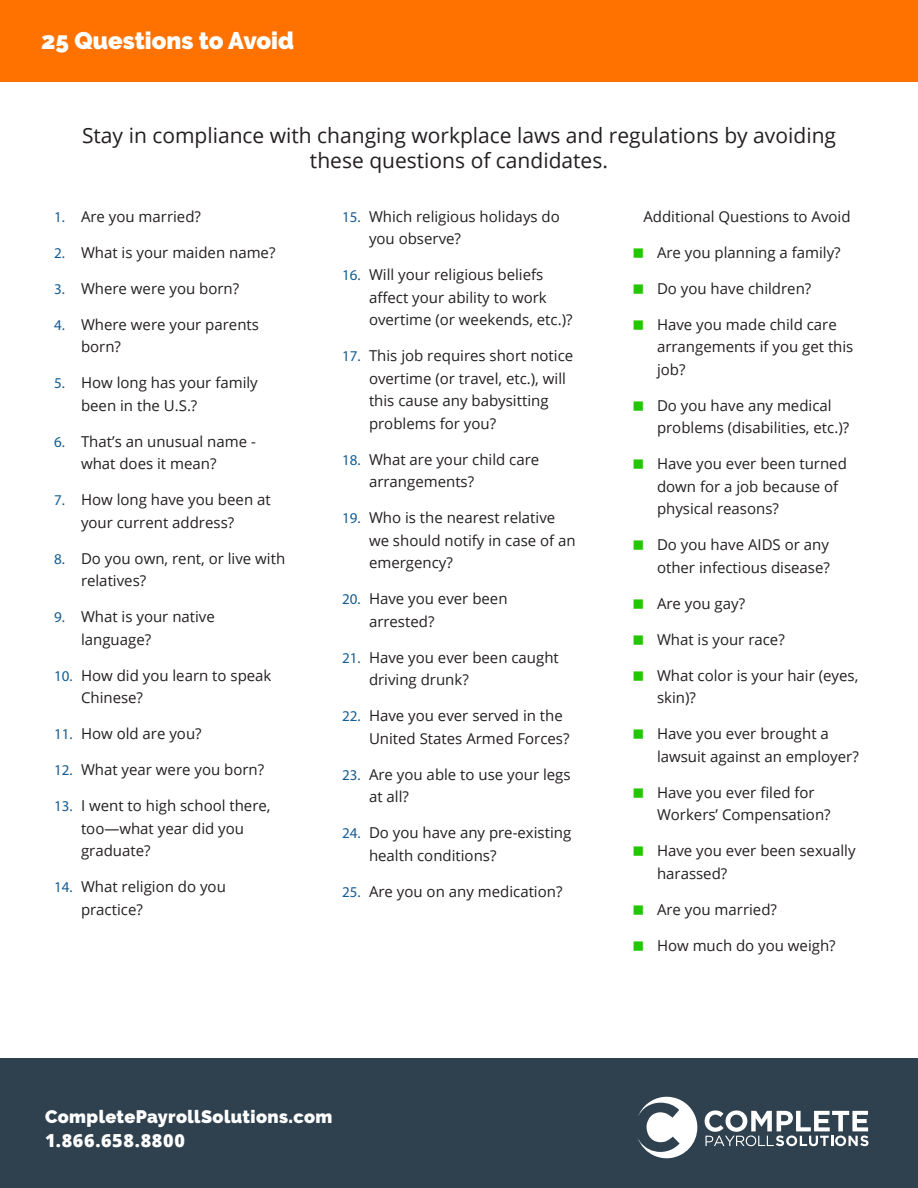
<style>
.page{position:relative;width:918px;height:1188px;background:#fff}
.page>*{position:absolute;margin:0;border:0;box-sizing:border-box;transform-origin:0 0}
.t1{font:900 24px "Raleway";color:#fff}
.t2{font:21px/25.2px "Open Sans";color:#231f20;text-align:center}
.t3{font:900 18px "Raleway";letter-spacing:.02em;color:#fff}
.t4{font:800 18px "Open Sans";letter-spacing:.035em;color:#fff}
.t5{font:15px/22.5px "Open Sans";color:#231f20}
.s1{font-family:"Myriad Pro";color:#175c90}
</style>
<div class="page">
<div style="left:0;top:0;width:918px;height:82px;background:#ff7200"></div>
<div style="left:0;top:1058px;width:918px;height:130px;background:#2f414f"></div>
<svg style="left:638px;top:1097px;width:59px;height:61px"></svg>
<svg style="left:705px;top:1110px;width:163px;height:36px"></svg>
<p class="t1" style="left:41px;top:27px;width:254px">25 Questions to Avoid</p>
<p class="t2" style="left:82px;top:122px;width:756px">Stay in compliance with changing workplace laws and regulations by avoiding these questions of candidates.</p>
<p class="t5" style="left:54px;top:205px;width:149px"><span class="s1">1.</span> Are you married?</p>
<p class="t5" style="left:54px;top:241px;width:223px"><span class="s1">2.</span> What is your maiden name?</p>
<p class="t5" style="left:54px;top:277px;width:187px"><span class="s1">3.</span> Where were you born?</p>
<p class="t5" style="left:81px;top:313px;width:180px;text-indent:-27px"><span class="s1">4.</span> Where were your parents born?</p>
<p class="t5" style="left:81px;top:371px;width:178px;text-indent:-27px"><span class="s1">5.</span> How long has your family been in the U.S.?</p>
<p class="t5" style="left:81px;top:430px;width:176px;text-indent:-27px"><span class="s1">6.</span> That’s an unusual name - what does it mean?</p>
<p class="t5" style="left:81px;top:488px;width:191px;text-indent:-27px"><span class="s1">7.</span> How long have you been at your current address?</p>
<p class="t5" style="left:81px;top:547px;width:206px;text-indent:-27px"><span class="s1">8.</span> Do you own, rent, or live with relatives?</p>
<p class="t5" style="left:81px;top:605px;width:135px;text-indent:-27px"><span class="s1">9.</span> What is your native language?</p>
<p class="t5" style="left:81px;top:664px;width:192px;text-indent:-27px"><span class="s1">10.</span> How did you learn to speak<br>Chinese?</p>
<p class="t5" style="left:54px;top:722px;width:149px"><span class="s1">11.</span> How old are you?</p>
<p class="t5" style="left:54px;top:758px;width:212px"><span class="s1">12.</span> What year were you born?</p>
<p class="t5" style="left:81px;top:794px;width:191px;text-indent:-27px"><span class="s1">13.</span> I went to high school there, too—what year did you graduate?</p>
<p class="t5" style="left:81px;top:875px;width:146px;text-indent:-27px"><span class="s1">14.</span> What religion do you practice?</p>
<p class="t5" style="left:369px;top:205px;width:192px;text-indent:-27px"><span class="s1">15.</span> Which religious holidays do you observe?</p>
<p class="t5" style="left:369px;top:263px;width:205px;text-indent:-27px"><span class="s1">16.</span> Will your religious beliefs affect your ability to work overtime (or weekends, etc.)?</p>
<p class="t5" style="left:369px;top:344px;width:206px;text-indent:-27px"><span class="s1">17.</span> This job requires short notice overtime (or travel, etc.), will this cause any babysitting problems for you?</p>
<p class="t5" style="left:369px;top:448px;width:172px;text-indent:-27px"><span class="s1">18.</span> What are your child care arrangements?</p>
<p class="t5" style="left:369px;top:506px;width:208px;text-indent:-27px"><span class="s1">19.</span> Who is the nearest relative we should notify in case of an emergency?</p>
<p class="t5" style="left:369px;top:587px;width:140px;text-indent:-27px"><span class="s1">20.</span> Have you ever been arrested?</p>
<p class="t5" style="left:369px;top:646px;width:191px;text-indent:-27px"><span class="s1">21.</span> Have you ever been caught driving drunk?</p>
<p class="t5" style="left:369px;top:704px;width:202px;text-indent:-27px"><span class="s1">22.</span> Have you ever served in the<br>United States Armed Forces?</p>
<p class="t5" style="left:369px;top:763px;width:203px;text-indent:-27px"><span class="s1">23.</span> Are you able to use your legs at all?</p>
<p class="t5" style="left:369px;top:821px;width:204px;text-indent:-27px"><span class="s1">24.</span> Do you have any pre-existing health conditions?</p>
<p class="t5" style="left:342px;top:880px;width:222px"><span class="s1">25.</span> Are you on any medication?</p>
<p class="t3" style="left:45px;top:1107px;width:289px">CompletePayrollSolutions.com</p>
<p class="t4" style="left:45px;top:1127px;width:142px">1.866.658.8800</p>
<p class="t5" style="left:643px;top:205px;width:209px">Additional Questions to Avoid</p>
<p class="t5" style="left:657px;top:241px;width:185px">Are you planning a family?</p>
<p class="t5" style="left:657px;top:277px;width:156px">Do you have children?</p>
<p class="t5" style="left:657px;top:313px;width:198px">Have you made child care arrangements if you get this job?</p>
<p class="t5" style="left:657px;top:394px;width:194px">Do you have any medical problems (disabilities, etc.)?</p>
<p class="t5" style="left:657px;top:452px;width:191px">Have you ever been turned down for a job because of physical reasons?</p>
<p class="t5" style="left:657px;top:533px;width:174px">Do you have AIDS or any other infectious disease?</p>
<p class="t5" style="left:657px;top:592px;width:90px">Are you gay?</p>
<p class="t5" style="left:657px;top:628px;width:129px">What is your race?</p>
<p class="t5" style="left:657px;top:664px;width:203px">What color is your hair (eyes, skin)?</p>
<p class="t5" style="left:657px;top:722px;width:203px">Have you ever brought a lawsuit against an employer?</p>
<p class="t5" style="left:657px;top:781px;width:175px">Have you ever filed for<br>Workers’ Compensation?</p>
<p class="t5" style="left:657px;top:839px;width:200px">Have you ever been sexually harassed?</p>
<p class="t5" style="left:657px;top:898px;width:122px">Are you married?</p>
<p class="t5" style="left:657px;top:934px;width:180px">How much do you weigh?</p>
</div>
